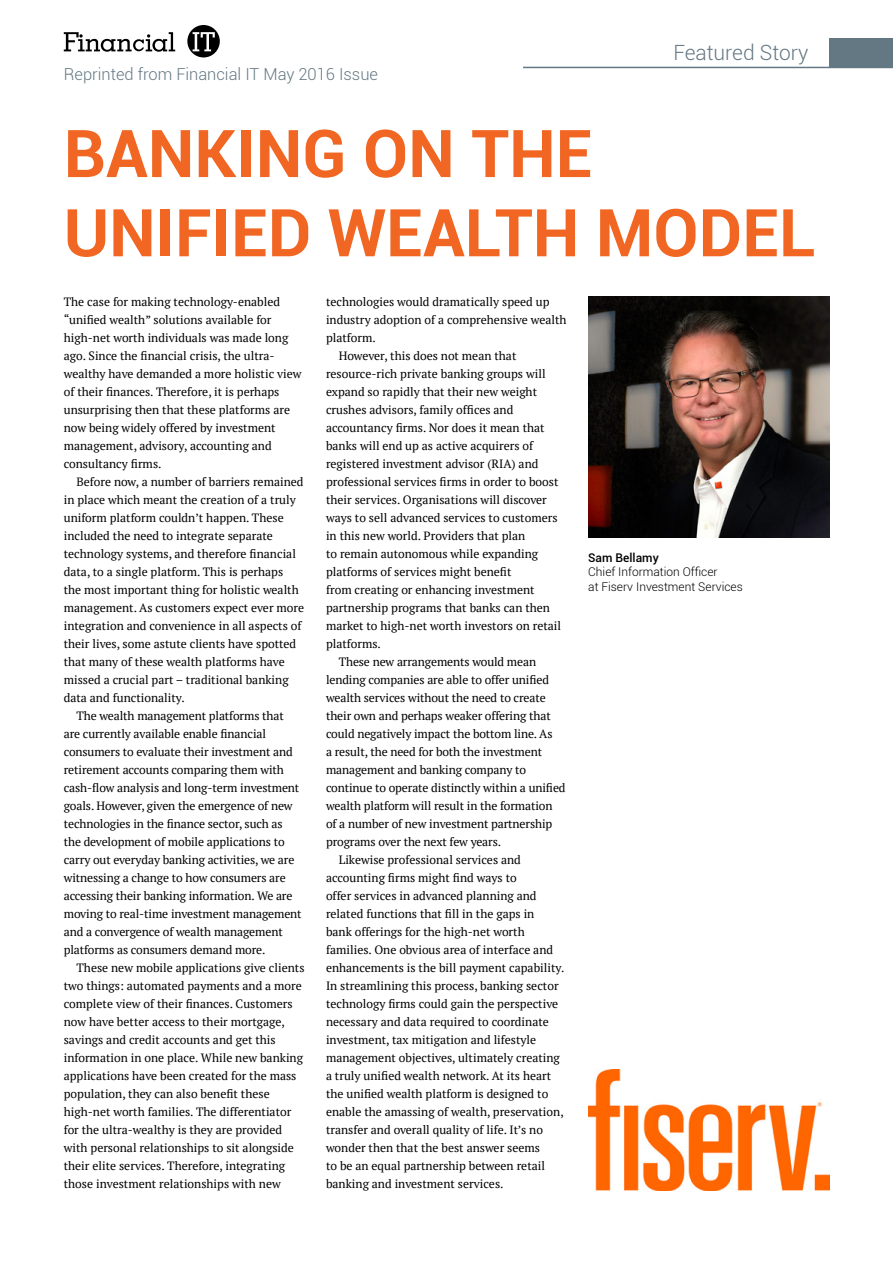
<style>
.page{position:relative;width:893px;height:1263px;background:#fff}
.page>*{position:absolute;margin:0;border:0;box-sizing:border-box;transform-origin:0 0}
.t1{font:700 66px/79.2px "Roboto";color:#f16622}
.t2{font:300 21px "Roboto";color:#647883}
.t3{font:300 16.5px "Roboto";color:#647883}
.t4{font:12px/18px "PT Serif";color:#000}
.t5{font:300 12px/14.4px "Roboto";color:#000}
.t6{font:500 12px "Roboto";color:#000}
</style>
<div class="page">
<img style="left:588px;top:296px;width:241px;height:241px">
<img style="left:588px;top:1069px;width:241px;height:121px">
<div style="left:829px;top:38px;width:64px;height:30px;background:#647883"></div>
<hr style="left:523px;top:67px;width:370px;height:1px;background:#647883">
<div style="left:187px;top:25px;width:33px;height:32px;background:#000;border-radius:50%"></div>
<svg style="left:193px;top:32px;width:22px;height:19px"></svg>
<svg style="left:64px;top:32px;width:111px;height:20px"></svg>
<h3 class="t3" style="left:64px;top:62px;width:316px">Reprinted from Financial IT May 2016 Issue</h3>
<h2 class="t2" style="left:673px;top:38px;width:137px">Featured Story</h2>
<h1 class="t1" style="left:64px;top:111px;width:753px">BANKING ON THE<br>UNIFIED WEALTH MODEL</h1>
<p class="t4" style="left:64px;top:293px;width:239px">The case for making technology-enabled “unified wealth” solutions available for high-net worth individuals was made long ago. Since the financial crisis, the ultra&shy;wealthy have demanded a more holistic view of their finances. Therefore, it is perhaps unsurprising then that these platforms are now being widely offered by investment management, advisory, accounting and consultancy firms.</p>
<p class="t4" style="left:77px;top:473px;width:228px">Before now, a number of barriers remained</p>
<p class="t4" style="left:64px;top:491px;width:234px">in place which meant the creation of a truly</p>
<p class="t4" style="left:64px;top:509px;width:221px">uniform platform couldn’t happen. These</p>
<p class="t4" style="left:64px;top:527px;width:211px">included the need to integrate separate</p>
<p class="t4" style="left:64px;top:545px;width:234px">technology systems, and therefore financial</p>
<p class="t4" style="left:64px;top:563px;width:221px">data, to a single platform. This is perhaps</p>
<p class="t4" style="left:64px;top:581px;width:236px">the most important thing for holistic wealth</p>
<p class="t4" style="left:64px;top:599px;width:242px">management. As customers expect ever more</p>
<p class="t4" style="left:64px;top:617px;width:239px">integration and convenience in all aspects of</p>
<p class="t4" style="left:64px;top:635px;width:234px">their lives, some astute clients have spotted</p>
<p class="t4" style="left:64px;top:653px;width:223px">that many of these wealth platforms have</p>
<p class="t4" style="left:64px;top:671px;width:226px">missed a crucial part – traditional banking</p>
<p class="t4" style="left:64px;top:689px;width:123px">data and functionality.</p>
<p class="t4" style="left:77px;top:707px;width:209px">The wealth management platforms that</p>
<p class="t4" style="left:64px;top:725px;width:204px">are currently available enable financial</p>
<p class="t4" style="left:64px;top:743px;width:231px">consumers to evaluate their investment and</p>
<p class="t4" style="left:64px;top:761px;width:222px">retirement accounts comparing them with</p>
<p class="t4" style="left:64px;top:779px;width:237px">cash-flow analysis and long-term investment</p>
<p class="t4" style="left:64px;top:797px;width:230px">goals. However, given the emergence of new</p>
<p class="t4" style="left:64px;top:815px;width:220px">technologies in the finance sector, such as</p>
<p class="t4" style="left:64px;top:833px;width:222px">the development of mobile applications to</p>
<p class="t4" style="left:64px;top:851px;width:232px">carry out everyday banking activities, we are</p>
<p class="t4" style="left:64px;top:869px;width:223px">witnessing a change to how consumers are</p>
<p class="t4" style="left:64px;top:887px;width:230px">accessing their banking information. We are</p>
<p class="t4" style="left:64px;top:905px;width:239px">moving to real-time investment management</p>
<p class="t4" style="left:64px;top:923px;width:221px">and a convergence of wealth management</p>
<p class="t4" style="left:64px;top:941px;width:203px">platforms as consumers demand more.</p>
<p class="t4" style="left:77px;top:959px;width:229px">These new mobile applications give clients</p>
<p class="t4" style="left:64px;top:977px;width:240px">two things: automated payments and a more</p>
<p class="t4" style="left:64px;top:995px;width:230px">complete view of their finances. Customers</p>
<p class="t4" style="left:64px;top:1013px;width:223px">now have better access to their mortgage,</p>
<p class="t4" style="left:64px;top:1031px;width:213px">savings and credit accounts and get this</p>
<p class="t4" style="left:64px;top:1049px;width:241px">information in one place. While new banking</p>
<p class="t4" style="left:64px;top:1067px;width:234px">applications have been created for the mass</p>
<p class="t4" style="left:64px;top:1085px;width:207px">population, they can also benefit these</p>
<p class="t4" style="left:64px;top:1103px;width:229px">high-net worth families. The differentiator</p>
<p class="t4" style="left:64px;top:1121px;width:220px">for the ultra-wealthy is they are provided</p>
<p class="t4" style="left:64px;top:1139px;width:232px">with personal relationships to sit alongside</p>
<p class="t4" style="left:64px;top:1157px;width:223px">their elite services. Therefore, integrating</p>
<p class="t4" style="left:64px;top:1175px;width:219px">those investment relationships with new</p>
<p class="t4" style="left:326px;top:293px;width:225px">technologies would dramatically speed up</p>
<p class="t4" style="left:326px;top:311px;width:242px">industry adoption of a comprehensive wealth</p>
<p class="t4" style="left:326px;top:329px;width:51px">platform.</p>
<p class="t4" style="left:339px;top:347px;width:179px">However, this does not mean that</p>
<p class="t4" style="left:326px;top:365px;width:221px">resource-rich private banking groups will</p>
<p class="t4" style="left:326px;top:383px;width:213px">expand so rapidly that their new weight</p>
<p class="t4" style="left:326px;top:401px;width:189px">crushes advisors, family offices and</p>
<p class="t4" style="left:326px;top:419px;width:220px">accountancy firms. Nor does it mean that</p>
<p class="t4" style="left:326px;top:437px;width:209px">banks will end up as active acquirers of</p>
<p class="t4" style="left:326px;top:455px;width:214px">registered investment advisor (RIA) and</p>
<p class="t4" style="left:326px;top:473px;width:234px">professional services firms in order to boost</p>
<p class="t4" style="left:326px;top:491px;width:222px">their services. Organisations will discover</p>
<p class="t4" style="left:326px;top:509px;width:233px">ways to sell advanced services to customers</p>
<p class="t4" style="left:326px;top:527px;width:201px">in this new world. Providers that plan</p>
<p class="t4" style="left:326px;top:545px;width:214px">to remain autonomous while expanding</p>
<p class="t4" style="left:326px;top:563px;width:187px">platforms of services might benefit</p>
<p class="t4" style="left:326px;top:581px;width:210px">from creating or enhancing investment</p>
<p class="t4" style="left:326px;top:599px;width:226px">partnership programs that banks can then</p>
<p class="t4" style="left:326px;top:617px;width:237px">market to high-net worth investors on retail</p>
<p class="t4" style="left:326px;top:635px;width:56px">platforms.</p>
<p class="t4" style="left:339px;top:653px;width:199px">These new arrangements would mean</p>
<p class="t4" style="left:326px;top:671px;width:225px">lending companies are able to offer unified</p>
<p class="t4" style="left:326px;top:689px;width:221px">wealth services without the need to create</p>
<p class="t4" style="left:326px;top:707px;width:226px">their own and perhaps weaker offering that</p>
<p class="t4" style="left:326px;top:725px;width:228px">could negatively impact the bottom line. As</p>
<p class="t4" style="left:326px;top:743px;width:218px">a result, the need for both the investment</p>
<p class="t4" style="left:326px;top:761px;width:202px">management and banking company to</p>
<p class="t4" style="left:326px;top:779px;width:241px">continue to operate distinctly within a unified</p>
<p class="t4" style="left:326px;top:797px;width:228px">wealth platform will result in the formation</p>
<p class="t4" style="left:326px;top:815px;width:228px">of a number of new investment partnership</p>
<p class="t4" style="left:326px;top:833px;width:177px">programs over the next few years.</p>
<p class="t4" style="left:339px;top:851px;width:184px">Likewise professional services and</p>
<p class="t4" style="left:326px;top:869px;width:192px">accounting firms might find ways to</p>
<p class="t4" style="left:326px;top:887px;width:212px">offer services in advanced planning and</p>
<p class="t4" style="left:326px;top:905px;width:210px">related functions that fill in the gaps in</p>
<p class="t4" style="left:326px;top:923px;width:200px">bank offerings for the high-net worth</p>
<p class="t4" style="left:326px;top:941px;width:229px">families. One obvious area of interface and</p>
<p class="t4" style="left:326px;top:959px;width:240px">enhancements is the bill payment capability.</p>
<p class="t4" style="left:326px;top:977px;width:234px">In streamlining this process, banking sector</p>
<p class="t4" style="left:326px;top:995px;width:234px">technology firms could gain the perspective</p>
<p class="t4" style="left:326px;top:1013px;width:224px">necessary and data required to coordinate</p>
<p class="t4" style="left:326px;top:1031px;width:212px">investment, tax mitigation and lifestyle</p>
<p class="t4" style="left:326px;top:1049px;width:235px">management objectives, ultimately creating</p>
<p class="t4" style="left:326px;top:1067px;width:227px">a truly unified wealth network. At its heart</p>
<p class="t4" style="left:326px;top:1085px;width:224px">the unified wealth platform is designed to</p>
<p class="t4" style="left:326px;top:1103px;width:239px">enable the amassing of wealth, preservation,</p>
<p class="t4" style="left:326px;top:1121px;width:218px">transfer and overall quality of life. It’s no</p>
<p class="t4" style="left:326px;top:1139px;width:216px">wonder then that the best answer seems</p>
<p class="t4" style="left:326px;top:1157px;width:221px">to be an equal partnership between retail</p>
<p class="t4" style="left:326px;top:1175px;width:179px">banking and investment services.</p>
<p class="t6" style="left:588px;top:549px;width:72px">Sam Bellamy</p>
<p class="t5" style="left:588px;top:564px;width:156px">Chief Information Officer<br>at Fiserv Investment Services</p>
</div>
